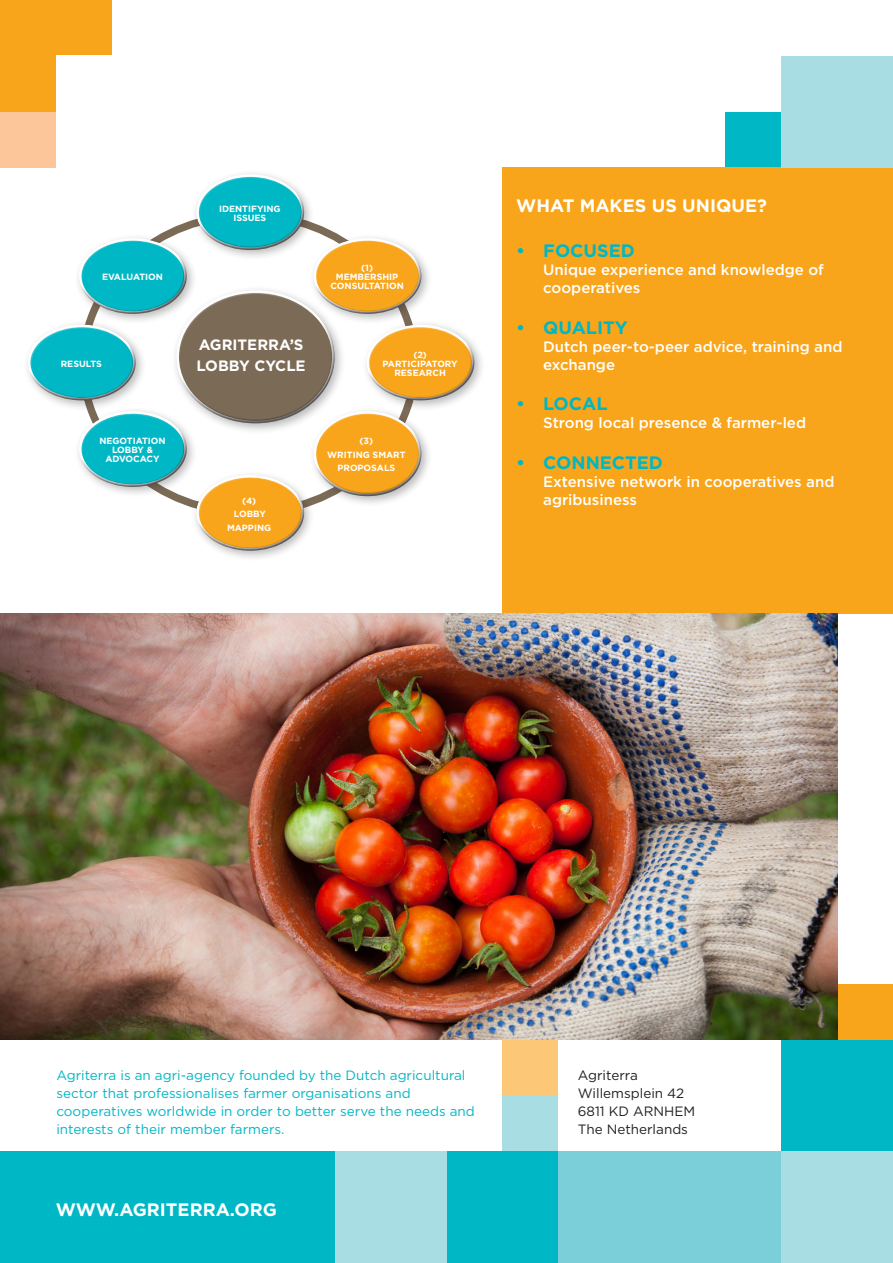
<style>
.page{position:relative;width:893px;height:1263px;background:#fff}
.page>*{position:absolute;margin:0;border:0;box-sizing:border-box;transform-origin:0 0}
.t1{font:700 18px "Gotham";color:#fff}
.t2{font:700 18px "Gotham";color:#00b7c5}
.t3{font:500 15px/18px "Gotham";color:#fff}
.grote_kop{font:700 15px/21px "Gotham";color:#fff}
.t4{font:13.5px/18px "Gotham";color:#00b7c5}
.t5{font:13.5px/18px "Gotham";color:#231f20}
.t6{font:700 9px/9px "Gotham";color:#fff;text-align:center}
</style>
<div class="page">
<div style="left:0;top:0;width:56px;height:56px;background:#f9a51b"></div>
<div style="left:725px;top:112px;width:56px;height:55px;background:#00b7c5"></div>
<div style="left:446px;top:1151px;width:112px;height:112px;background:#00b7c5"></div>
<div style="left:335px;top:1151px;width:111px;height:112px;background:#a8dde4"></div>
<div style="left:558px;top:1151px;width:223px;height:112px;background:#7bcfd9"></div>
<div style="left:781px;top:1040px;width:112px;height:111px;background:#00b7c5"></div>
<div style="left:781px;top:1151px;width:112px;height:112px;background:#a8dde4"></div>
<div style="left:837px;top:984px;width:56px;height:56px;background:#f9a51b"></div>
<div style="left:502px;top:1095px;width:56px;height:56px;background:#a8dde4"></div>
<div style="left:0;top:1151px;width:56px;height:112px;background:#00b7c5"></div>
<div style="left:56px;top:1151px;width:279px;height:112px;background:#00b7c5"></div>
<div style="left:502px;top:1040px;width:56px;height:55px;background:#fdc778"></div>
<div style="left:502px;top:167px;width:390px;height:447px;background:#f9a51b"></div>
<div style="left:0;top:56px;width:56px;height:56px;background:#f9a51b"></div>
<div style="left:56px;top:0;width:56px;height:55px;background:#f9a51b"></div>
<div style="left:781px;top:56px;width:112px;height:111px;background:#a8dde4"></div>
<div style="left:0;top:112px;width:56px;height:55px;background:#fcc69a"></div>
<img style="left:0;top:614px;width:837px;height:426px">
<div style="left:191px;top:169px;width:124px;height:92px;background:#231f20;opacity:.3"></div>
<div style="left:192px;top:171px;width:111px;height:56px;background:#fff;opacity:.75"></div>
<div style="left:196px;top:191px;width:111px;height:60px;background:#231f20;opacity:.75"></div>
<div style="left:191px;top:470px;width:124px;height:91px;background:#231f20;opacity:.3"></div>
<div style="left:192px;top:473px;width:111px;height:55px;background:#fff;opacity:.75"></div>
<div style="left:196px;top:492px;width:111px;height:59px;background:#231f20;opacity:.75"></div>
<div style="left:309px;top:233px;width:123px;height:92px;background:#231f20;opacity:.3"></div>
<div style="left:309px;top:236px;width:112px;height:55px;background:#fff;opacity:.75"></div>
<div style="left:314px;top:255px;width:110px;height:60px;background:#231f20;opacity:.75"></div>
<div style="left:309px;top:406px;width:123px;height:101px;background:#231f20;opacity:.3"></div>
<div style="left:309px;top:409px;width:111px;height:63px;background:#fff;opacity:.75"></div>
<div style="left:314px;top:428px;width:110px;height:70px;background:#231f20;opacity:.75"></div>
<div style="left:74px;top:233px;width:124px;height:92px;background:#231f20;opacity:.3"></div>
<div style="left:74px;top:236px;width:112px;height:55px;background:#fff;opacity:.75"></div>
<div style="left:79px;top:255px;width:110px;height:60px;background:#231f20;opacity:.75"></div>
<div style="left:74px;top:406px;width:124px;height:92px;background:#231f20;opacity:.3"></div>
<div style="left:74px;top:409px;width:112px;height:55px;background:#fff;opacity:.75"></div>
<div style="left:79px;top:428px;width:110px;height:59px;background:#231f20;opacity:.75"></div>
<div style="left:23px;top:319px;width:124px;height:92px;background:#231f20;opacity:.3"></div>
<div style="left:24px;top:322px;width:111px;height:55px;background:#fff;opacity:.75"></div>
<div style="left:28px;top:341px;width:111px;height:59px;background:#231f20;opacity:.75"></div>
<div style="left:362px;top:319px;width:123px;height:92px;background:#231f20;opacity:.3"></div>
<div style="left:362px;top:322px;width:112px;height:55px;background:#fff;opacity:.75"></div>
<div style="left:367px;top:342px;width:110px;height:58px;background:#231f20;opacity:.75"></div>
<div style="left:171px;top:285px;width:175px;height:149px;background:#231f20;opacity:.3"></div>
<div style="left:172px;top:289px;width:158px;height:96px;background:#fff;opacity:.75"></div>
<div style="left:179px;top:316px;width:158px;height:108px;background:#231f20;opacity:.75"></div>
<p class="t6" style="left:102px;top:272px;width:62px">EVALUATION</p>
<p class="t6" style="left:219px;top:204px;width:63px">IDENTIFYING<br>ISSUES</p>
<p class="t6" style="left:330px;top:263px;width:75px">(1)<br>MEMBERSHIP<br>CONSULTATION</p>
<p class="grote_kop" style="left:197px;top:334px;width:111px">AGRITERRA’S<br>LOBBY CYCLE</p>
<p class="t6" style="left:61px;top:359px;width:43px">RESULTS</p>
<p class="t6" style="left:383px;top:350px;width:77px">(2)<br>PARTICIPATORY<br>RESEARCH</p>
<p class="t6" style="left:99px;top:436px;width:68px">NEGOTIATION<br>LOBBY &amp;<br>ADVOCACY</p>
<p class="t6" style="left:227px;top:493px;width:46px;line-height:13.5px">(4)<br>LOBBY<br>MAPPING</p>
<p class="t6" style="left:327px;top:434px;width:80px;line-height:13.5px">(3)<br>WRITING SMART<br>PROPOSALS</p>
<p class="t1" style="left:516px;top:194px;width:252px">WHAT MAKES US UNIQUE?</p>
<p class="t2" style="left:516px;top:239px;width:120px">• FOCUSED</p>
<p class="t3" style="left:543px;top:261px;width:282px">Unique experience and knowledge of cooperatives</p>
<p class="t2" style="left:516px;top:315px;width:113px">• QUALITY</p>
<p class="t3" style="left:543px;top:337px;width:301px">Dutch peer-to-peer advice, training and exchange</p>
<p class="t2" style="left:516px;top:392px;width:93px">• LOCAL</p>
<p class="t3" style="left:543px;top:414px;width:264px">Strong local presence &amp; farmer-led</p>
<p class="t2" style="left:516px;top:450px;width:148px">• CONNECTED</p>
<p class="t3" style="left:543px;top:472px;width:293px">Extensive network in cooperatives and agribusiness</p>
<p class="t4" style="left:56px;top:1066px;width:420px">Agriterra is an agri-agency founded by the Dutch agricultural sector that professionalises farmer organisations and cooperatives worldwide in order to better serve the needs and interests of their member farmers.</p>
<p class="t1" style="left:56px;top:1197px;width:222px">WWW.AGRITERRA.ORG</p>
<p class="t5" style="left:578px;top:1066px;width:119px">Agriterra<br>Willemsplein 42<br>6811 KD ARNHEM<br>The Netherlands</p>
</div>
